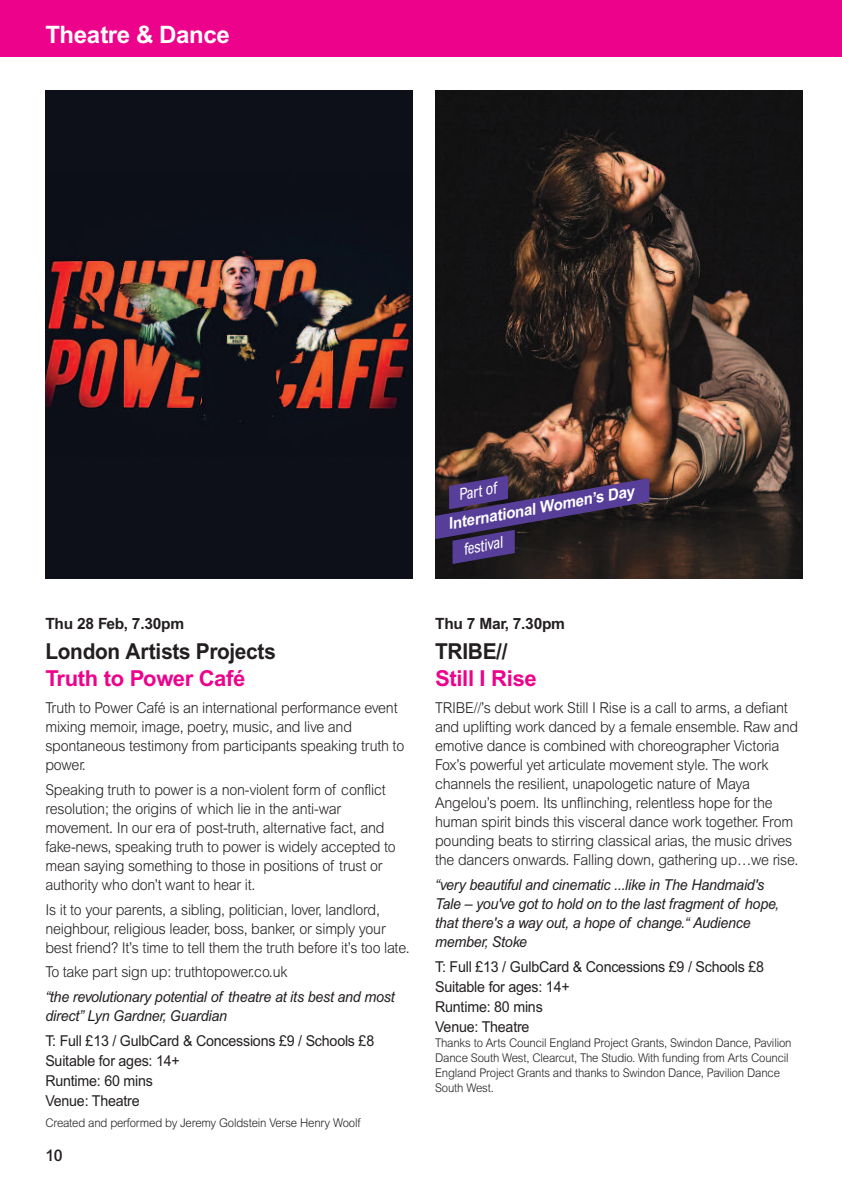
<style>
.page{position:relative;width:842px;height:1191px;background:#fff}
.page>*{position:absolute;margin:0;border:0;box-sizing:border-box;transform-origin:0 0}
.t1{font:700 24px "Arial";letter-spacing:-.015em;color:#fff}
.t2{font:700 22px "Arial";letter-spacing:-.015em;color:#231f20;scale:.95 1}
.t3{font:700 22px "Arial";letter-spacing:-.015em;color:#ed028c}
.t4{font:italic 700 16px "Arial";color:#fff;scale:.95 1}
.t5{font:italic condensed 16px "Arial";color:#fff;scale:.95 1}
.t6{font:500 16px "Arial";color:#231f20}
.t7{font:700 15.6px "Arial";letter-spacing:-.015em;color:#231f20}
.t8{font:300 15px/19px "Arial";letter-spacing:-.015em;color:#231f20;scale:.95 1}
.t9{font:italic 15px/19px "Arial";letter-spacing:-.015em;color:#231f20;scale:.95 1}
.t10{font:15px/19.8px "Arial";letter-spacing:-.015em;color:#231f20;scale:.95 1}
.t11{font:300 12px/15px "Arial";letter-spacing:-.015em;color:#231f20;scale:.95 1}
</style>
<div class="page">
<div style="left:0;top:0;width:842px;height:57px;background:#ed028c"></div>
<img style="left:435px;top:91px;width:367px;height:487px">
<img style="left:45px;top:91px;width:367px;height:487px">
<svg style="left:435px;top:475px;width:214px;height:89px;background:#3a2b4f"></svg>
<h1 class="t1" style="left:45px;top:26px;width:186px">Theatre &amp; Dance</h1>
<p class="t7" style="left:45px;top:618px;width:140px">Thu 28 Feb, 7.30pm</p>
<h2 class="t2" style="left:45px;top:643px;width:244px">London Artists Projects</h2>
<h2 class="t3" style="left:45px;top:670px;width:202px">Truth to Power Café</h2>
<p class="t8" style="left:45px;top:700px;width:379px">Truth to Power Café is an international performance event mixing memoir, image, poetry, music, and live and spontaneous testimony from participants speaking truth to power.</p>
<p class="t8" style="left:45px;top:781px;width:370px">Speaking truth to power is a non-violent form of conflict resolution; the origins of which lie in the anti-war movement. In our era of post-truth, alternative fact, and fake-news, speaking truth to power is widely accepted to mean saying something to those in positions of trust or authority who don’t want to hear it.</p>
<p class="t8" style="left:45px;top:901px;width:385px">Is it to your parents, a sibling, politician, lover, landlord, neighbour, religious leader, boss, banker, or simply your best friend? It’s time to tell them the truth before it’s too late.</p>
<p class="t8" style="left:45px;top:964px;width:256px">To take part sign up: truthtopower.co.uk</p>
<p class="t9" style="left:45px;top:988px;width:369px">“the revolutionary potential of theatre at its best and most direct” Lyn Gardner, Guardian</p>
<p class="t10" style="left:45px;top:1031px;width:348px">T: Full £13 / GulbCard &amp; Concessions £9 / Schools £8<br>Suitable for ages: 14+<br>Runtime: 60 mins<br>Venue: Theatre</p>
<p class="t11" style="left:45px;top:1116px;width:333px">Created and performed by Jeremy Goldstein Verse Henry Woolf</p>
<p class="t6" style="left:45px;top:1149px;width:19px">10</p>
<p class="t5" style="left:457px;top:489px;width:42px;rotate:-10deg">Part of</p>
<p class="t4" style="left:447px;top:514px;width:200px;rotate:-10deg">International Women’s Day</p>
<p class="t5" style="left:462px;top:543px;width:44px;rotate:-10deg">festival</p>
<p class="t7" style="left:435px;top:618px;width:131px">Thu 7 Mar, 7.30pm</p>
<h2 class="t2" style="left:435px;top:643px;width:78px">TRIBE//</h2>
<h2 class="t3" style="left:435px;top:670px;width:103px">Still I Rise</h2>
<p class="t8" style="left:435px;top:700px;width:384px">TRIBE//’s debut work Still I Rise is a call to arms, a defiant and uplifting work danced by a female ensemble. Raw and emotive dance is combined with choreographer Victoria Fox’s powerful yet articulate movement style. The work channels the resilient, unapologetic nature of Maya Angelou’s poem. Its unflinching, relentless hope for the human spirit binds this visceral dance work together. From pounding beats to stirring classical arias, the music drives the dancers onwards. Falling down, gathering up…we rise.</p>
<p class="t9" style="left:435px;top:876px;width:364px">“very beautiful and cinematic ...like in The Handmaid's Tale – you've got to hold on to the last fragment of hope, that there's a way out, a hope of change.“ Audience member, Stoke</p>
<p class="t10" style="left:435px;top:957px;width:348px">T: Full £13 / GulbCard &amp; Concessions £9 / Schools £8<br>Suitable for ages: 14+<br>Runtime: 80 mins<br>Venue: Theatre</p>
<p class="t11" style="left:435px;top:1036px;width:377px">Thanks to Arts Council England Project Grants, Swindon Dance, Pavilion Dance South West, Clearcut, The Studio. With funding from Arts Council England Project Grants and thanks to Swindon Dance, Pavilion Dance South West.</p>
</div>
